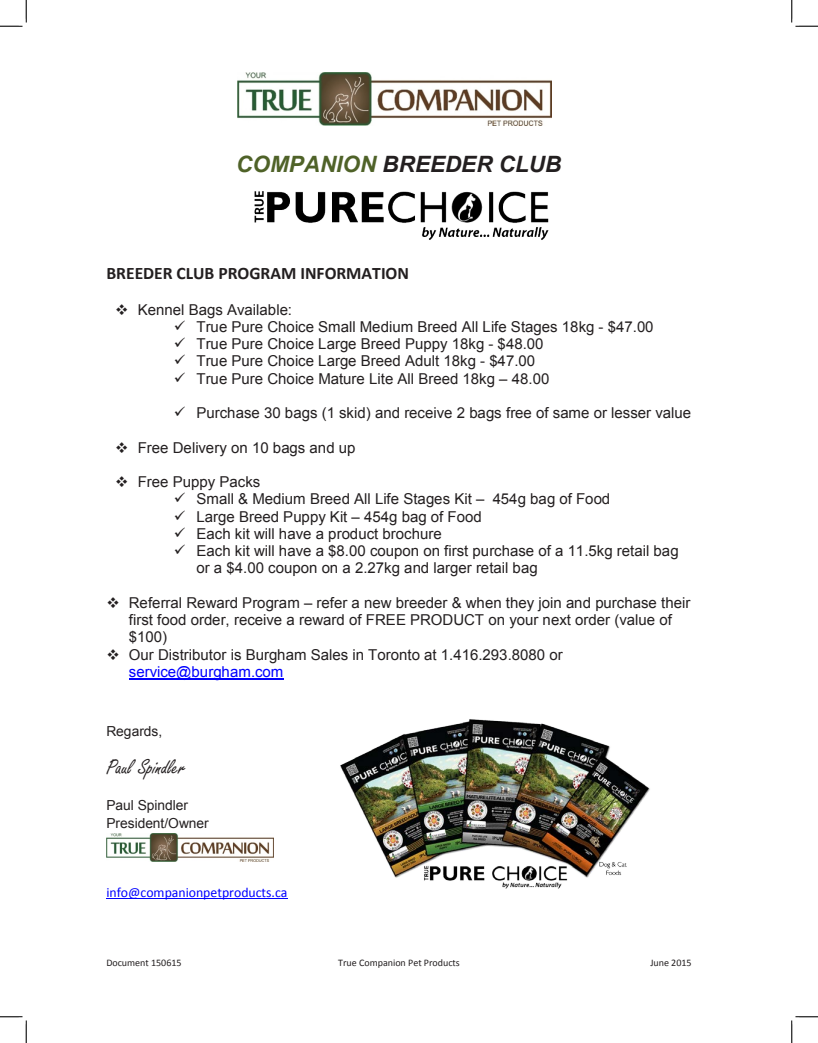
<style>
.page{position:relative;width:818px;height:1043px;background:#fff}
.page>*{position:absolute;margin:0;border:0;box-sizing:border-box;transform-origin:0 0}
.t1{font:italic 700 22.5px "Arial";color:#231f20}
.t2{font:22.5px "Freestyle Script";color:#231f20}
.t3{font:700 17.5px "Calibri";color:#231f20}
.t4{font:15px/17.2px "Arial";color:#231f20}
.t5{font:13.75px/18.1px "Arial";color:#231f20}
.t6{font:13.75px "Calibri";color:#00f}
.t7{font:10px "Calibri";letter-spacing:-.005em;color:#231f20}
.s1{color:#4f6228}
.s2{color:#00f}
</style>
<div class="page">
<hr style="left:129px;top:678px;width:154px;height:1px;background:#00f">
<hr style="left:106px;top:898px;width:181px;height:1px;background:#00f">
<img style="left:238px;top:72px;width:313px;height:53px">
<img style="left:106px;top:833px;width:168px;height:28px">
<img style="left:340px;top:719px;width:310px;height:169px">
<img style="left:254px;top:191px;width:295px;height:49px">
<svg style="left:0;top:0;width:27px;height:27px"></svg>
<svg style="left:0;top:1016px;width:27px;height:26px"></svg>
<svg style="left:791px;top:0;width:27px;height:27px"></svg>
<svg style="left:791px;top:1016px;width:27px;height:26px"></svg>
<h1 class="t1" style="left:236px;top:149px;width:326px"><span class="s1">COMPANION</span> BREEDER CLUB</h1>
<p class="t3" style="left:106px;top:261px;width:304px">BREEDER CLUB PROGRAM INFORMATION</p>
<p class="t4" style="left:115px;top:301px;width:178px">❖ Kennel Bags Available:</p>
<p class="t4" style="left:174px;top:318px;width:481px">✓ True Pure Choice Small Medium Breed All Life Stages 18kg - $47.00</p>
<p class="t4" style="left:174px;top:335px;width:371px">✓ True Pure Choice Large Breed Puppy 18kg - $48.00</p>
<p class="t4" style="left:174px;top:352px;width:363px">✓ True Pure Choice Large Breed Adult 18kg - $47.00</p>
<p class="t4" style="left:174px;top:370px;width:377px">✓ True Pure Choice Mature Lite All Breed 18kg – 48.00</p>
<p class="t4" style="left:174px;top:404px;width:518px">✓ Purchase 30 bags (1 skid) and receive 2 bags free of same or lesser value</p>
<p class="t4" style="left:115px;top:439px;width:242px">❖ Free Delivery on 10 bags and up</p>
<p class="t4" style="left:115px;top:473px;width:147px">❖ Free Puppy Packs</p>
<p class="t4" style="left:174px;top:490px;width:438px">✓ Small &amp; Medium Breed All Life Stages Kit – 454g bag of Food</p>
<p class="t4" style="left:174px;top:508px;width:309px">✓ Large Breed Puppy Kit – 454g bag of Food</p>
<p class="t4" style="left:174px;top:525px;width:269px">✓ Each kit will have a product brochure</p>
<p class="t4" style="left:196px;top:542px;width:484px;text-indent:-22px">✓ Each kit will have a $8.00 coupon on first purchase of a 11.5kg retail bag or a $4.00 coupon on a 2.27kg and larger retail bag</p>
<p class="t4" style="left:129px;top:594px;width:563px;text-indent:-22px">❖ Referral Reward Program – refer a new breeder &amp; when they join and purchase their first food order, receive a reward of FREE PRODUCT on your next order (value of $100)</p>
<p class="t4" style="left:129px;top:646px;width:435px;text-indent:-22px">❖ Our Distributor is Burgham Sales in Toronto at 1.416.293.8080 or <span class="s2">service@burgham.com</span></p>
<p class="t5" style="left:106px;top:722px;width:57px">Regards,</p>
<h1 class="t2" style="left:106px;top:754px;width:81px">Paul Spindler</h1>
<p class="t5" style="left:106px;top:796px;width:104px">Paul Spindler<br>President/Owner</p>
<p class="t6" style="left:106px;top:883px;width:183px">info@companionpetproducts.ca</p>
<p class="t7" style="left:106px;top:955px;width:77px">Document 150615</p>
<p class="t7" style="left:338px;top:955px;width:123px">True Companion Pet Products</p>
<p class="t7" style="left:650px;top:955px;width:43px">June 2015</p>
</div>
